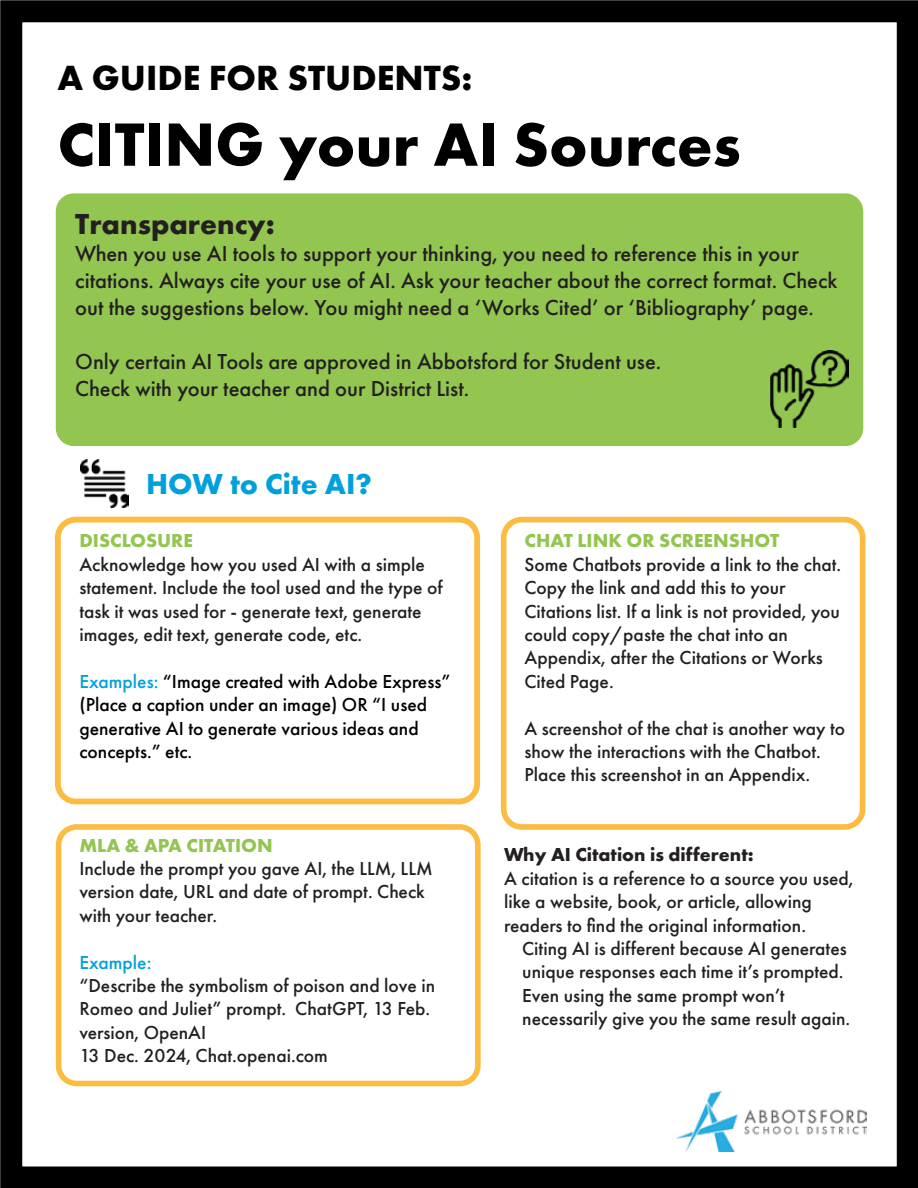
<style>
.page{position:relative;width:918px;height:1188px;background:#fff}
.page>*{position:absolute;margin:0;border:0;box-sizing:border-box;transform-origin:0 0}
.t1{font:700 63.3px "Futura PT";color:#000}
.t2{font:700 36.3px "Futura PT";color:#000}
.t3{font:700 30px "Futura PT";color:#231f20}
.t4{font:700 30px "Futura PT";color:#00a0db}
.t5{font:500 22.5px/27px "Futura PT";color:#231f20}
.t6{font:500 19.5px/23.4px "Futura PT";color:#231f20}
.t7{font:500 19.5px/23.4px "Futura PT";color:#000}
.t8{font:700 19.5px "Futura PT";color:#93c551}
.t9{font:700 19.5px "Futura PT";color:#231f20}
.t10{font:500 19.5px "Futura PT";color:#00a0db}
.s1{color:#00a0db}
</style>
<div class="page">
<img style="left:676px;top:1092px;width:191px;height:59px">
<div style="left:56px;top:193px;width:807px;height:253px;background:#93c551;border-radius:18px"></div>
<div style="left:0;top:0;width:918px;height:1188px;border:22px solid #000"></div>
<div style="left:55px;top:517px;width:425px;height:287px;border:6px solid #fcbc42;border-radius:18px"></div>
<div style="left:56px;top:824px;width:425px;height:262px;border:6px solid #fcbc42;border-radius:18px"></div>
<div style="left:501px;top:517px;width:364px;height:313px;border:6px solid #fcbc42;border-radius:18px"></div>
<img style="left:770px;top:350px;width:78px;height:78px">
<img style="left:80px;top:459px;width:49px;height:49px">
<h2 class="t2" style="left:58px;top:54px;width:416px">A GUIDE FOR STUDENTS:</h2>
<h1 class="t1" style="left:58px;top:104px;width:685px">CITING your AI Sources</h1>
<h3 class="t3" style="left:75px;top:205px;width:201px">Transparency:</h3>
<p class="t5" style="left:75px;top:240px;width:764px">When you use AI tools to support your thinking, you need to reference this in your citations. Always cite your use of AI. Ask your teacher about the correct format. Check out the suggestions below. You might need a ‘Works Cited’ or ‘Bibliography’ page.</p>
<p class="t5" style="left:75px;top:348px;width:588px">Only certain AI Tools are approved in Abbotsford for Student use.<br>Check with your teacher and our District List.</p>
<h3 class="t4" style="left:146px;top:464px;width:227px">HOW to Cite AI?</h3>
<p class="t8" style="left:79px;top:528px;width:115px">DISCLOSURE</p>
<p class="t6" style="left:79px;top:553px;width:365px">Acknowledge how you used AI with a simple statement. Include the tool used and the type of task it was used for - generate text, generate images, edit text, generate code, etc.</p>
<p class="t7" style="left:79px;top:670px;width:373px"><span class="s1">Examples:</span> “Image created with Adobe Express” (Place a caption under an image) OR “I used generative AI to generate various ideas and concepts.” etc.</p>
<p class="t8" style="left:79px;top:833px;width:195px">MLA &amp; APA CITATION</p>
<p class="t6" style="left:79px;top:857px;width:355px">Include the prompt you gave AI, the LLM, LLM version date, URL and date of prompt. Check with your teacher.</p>
<p class="t10" style="left:79px;top:950px;width:73px">Example:</p>
<p class="t6" style="left:79px;top:974px;width:357px">“Describe the symbolism of poison and love in Romeo and Juliet” prompt. ChatGPT, 13 Feb. version, OpenAI<br>13 Dec. 2024, Chat.openai.com</p>
<p class="t8" style="left:525px;top:528px;width:256px">CHAT LINK OR SCREENSHOT</p>
<p class="t6" style="left:525px;top:553px;width:318px">Some Chatbots provide a link to the chat.<br>Copy the link and add this to your Citations list. If a link is not provided, you could copy/paste the chat into an Appendix, after the Citations or Works Cited Page.</p>
<p class="t6" style="left:525px;top:716px;width:322px">A screenshot of the chat is another way to show the interactions with the Chatbot.<br>Place this screenshot in an Appendix.</p>
<p class="t9" style="left:504px;top:842px;width:251px">Why AI Citation is different:</p>
<p class="t6" style="left:504px;top:867px;width:351px">A citation is a reference to a source you used, like a website, book, or article, allowing readers to find the original information.</p>
<p class="t6" style="left:522px;top:937px;width:330px">Citing AI is different because AI generates unique responses each time it’s prompted.<br>Even using the same prompt won’t necessarily give you the same result again.</p>
</div>
